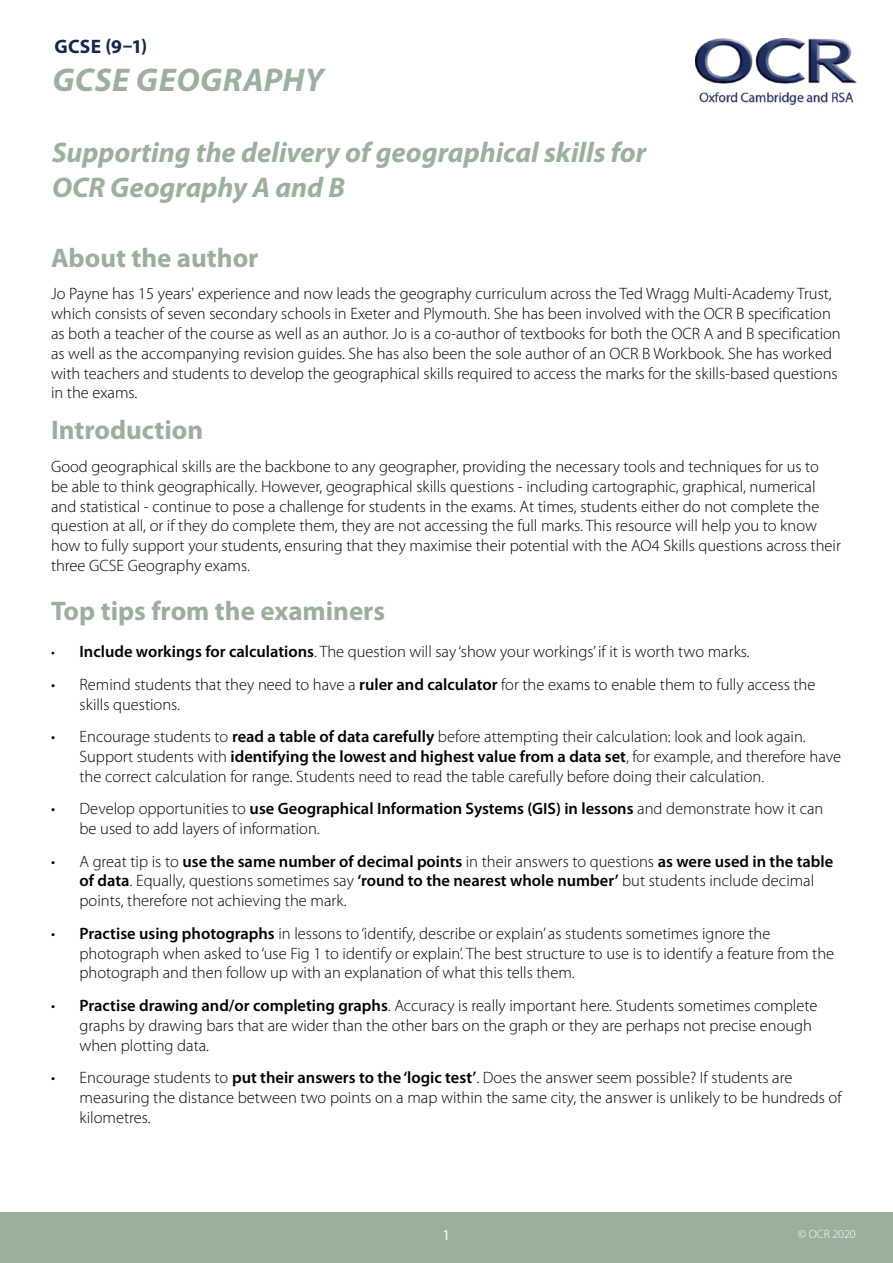
<style>
.page{position:relative;width:893px;height:1263px;background:#fff}
.page>*{position:absolute;margin:0;border:0;box-sizing:border-box;transform-origin:0 0}
.t1{font:italic 700 33px "Myriad Pro";letter-spacing:.015em;color:#9bb09d}
.t2{font:italic 700 28.5px/34.2px "Myriad Pro";color:#9bb09d}
.Heading{font:700 27px "Myriad Pro";color:#9bb09c}
.t3{font:700 19.5px "Myriad Pro";color:#13284b}
.Body{font:300 16.5px/19.8px "Myriad Pro";color:#000}
.t4{font:15px "Myriad Pro";color:#fff}
.t5{font:300 12px "Myriad Pro";color:#fff}
.s1{font-size:15px}
.s2{font-weight:600}
</style>
<div class="page">
<div style="left:0;top:1212px;width:893px;height:51px;background:#9bb09c"></div>
<img style="left:696px;top:38px;width:161px;height:67px">
<p class="t3" style="left:54px;top:34px;width:94px">GCSE (9–1)</p>
<h1 class="t1" style="left:52px;top:58px;width:273px">GCSE GEOGRAPHY</h1>
<h2 class="t2" style="left:52px;top:135px;width:596px">Supporting the delivery of geographical skills for<br>OCR Geography A and B</h2>
<p class="Heading" style="left:51px;top:240px;width:209px">About the author</p>
<h3 class="Body" style="left:51px;top:284px;width:791px">Jo Payne has 15 years' experience and now leads the geography curriculum across the Ted Wragg Multi-Academy Trust, which consists of seven secondary schools in Exeter and Plymouth. She has been involved with the OCR B specification as both a teacher of the course as well as an author. Jo is a co-author of textbooks for both the OCR A and B specification as well as the accompanying revision guides. She has also been the sole author of an OCR B Workbook. She has worked with teachers and students to develop the geographical skills required to access the marks for the skills-based questions in the exams.</h3>
<p class="Heading" style="left:51px;top:413px;width:154px">Introduction</p>
<h3 class="Body" style="left:51px;top:457px;width:791px">Good geographical skills are the backbone to any geographer, providing the necessary tools and techniques for us to<br>be able to think geographically. However, geographical skills questions - including cartographic, graphical, numerical and statistical - continue to pose a challenge for students in the exams. At times, students either do not complete the question at all, or if they do complete them, they are not accessing the full marks. This resource will help you to know how to fully support your students, ensuring that they maximise their potential with the AO4 Skills questions across their three GCSE Geography exams.</h3>
<p class="Heading" style="left:51px;top:594px;width:336px">Top tips from the examiners</p>
<h3 class="Body" style="left:51px;top:642px;width:700px"><span class="s1">•</span> <span class="s2">Include workings for calculations</span>. The question will say ‘show your workings’ if it is worth two marks.</h3>
<h3 class="Body" style="left:80px;top:675px;width:737px;text-indent:-29px">• Remind students that they need to have a <span class="s2">ruler and calculator</span> for the exams to enable them to fully access the skills questions.</h3>
<h3 class="Body" style="left:80px;top:727px;width:763px;text-indent:-29px">• Encourage students to <span class="s2">read a table of data carefully</span> before attempting their calculation: look and look again.<br>Support students with <span class="s2">identifying the lowest and highest value from a data set</span>, for example, and therefore have the correct calculation for range. Students need to read the table carefully before doing their calculation.</h3>
<h3 class="Body" style="left:80px;top:799px;width:745px;text-indent:-29px">• Develop opportunities to <span class="s2">use Geographical Information Systems (GIS) in lessons</span> and demonstrate how it can be used to add layers of information.</h3>
<h3 class="Body" style="left:80px;top:851px;width:755px;text-indent:-29px">• A great tip is to <span class="s2">use the same number of decimal points</span> in their answers to questions <span class="s2">as were used in the table of data</span>. Equally, questions sometimes say <span class="s2">‘round to the nearest whole number’</span> but students include decimal points, therefore not achieving the mark.</h3>
<h3 class="Body" style="left:80px;top:924px;width:756px;text-indent:-29px">• <span class="s2">Practise using photographs</span> in lessons to ‘identify, describe or explain’ as students sometimes ignore the photograph when asked to ‘use Fig 1 to identify or explain’. The best structure to use is to identify a feature from the photograph and then follow up with an explanation of what this tells them.</h3>
<h3 class="Body" style="left:80px;top:996px;width:739px;text-indent:-29px">• <span class="s2">Practise drawing and/or completing graphs</span>. Accuracy is really important here. Students sometimes complete graphs by drawing bars that are wider than the other bars on the graph or they are perhaps not precise enough when plotting data.</h3>
<h3 class="Body" style="left:80px;top:1068px;width:764px;text-indent:-29px">• Encourage students to <span class="s2">put their answers to the ‘logic test’</span>. Does the answer seem possible? If students are measuring the distance between two points on a map within the same city, the answer is unlikely to be hundreds of kilometres.</h3>
<p class="t4" style="left:443px;top:1226px;width:9px">1</p>
<p class="t5" style="left:798px;top:1228px;width:59px">© OCR 2020</p>
</div>
